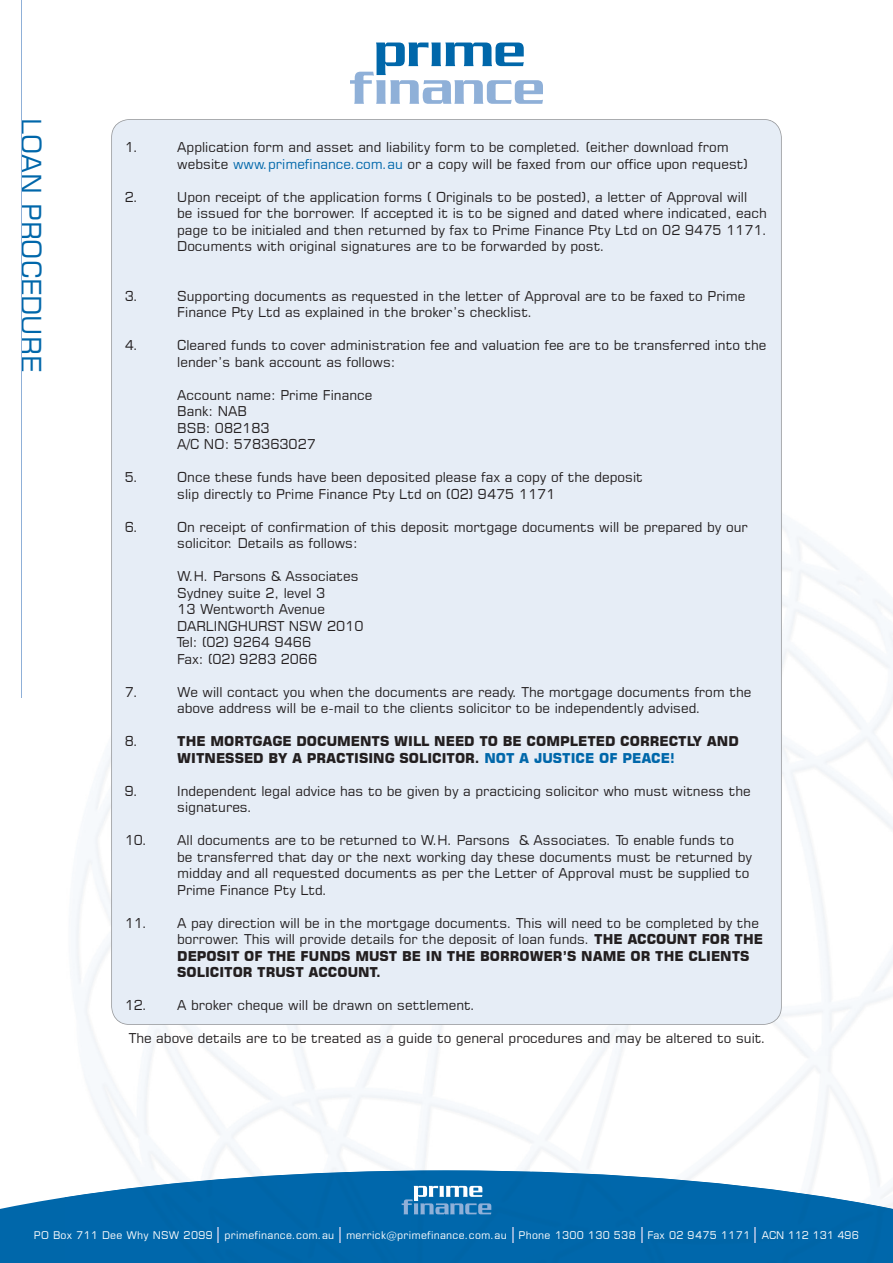
<style>
.page{position:relative;width:893px;height:1263px;background:#fff}
.page>*{position:absolute;margin:0;border:0;box-sizing:border-box;transform-origin:0 0}
.t1{font:27px "Square 721 BT";color:#0067aa}
.t2{font:13.5px/16.5px "Square 721 BT";color:#231f20}
.t3{font:700 13.5px/16.5px "Square 721 BT";color:#231f20}
.t4{font:10.5px "Square 721 BT";letter-spacing:.025em;color:#fff}
.s1{color:#0067aa}
.s2{font-weight:700}
</style>
<div class="page">
<svg style="left:0;top:1197px;width:65px;height:66px;fill:#0067aa"></svg>
<img style="left:65px;top:1170px;width:828px;height:93px">
<svg style="left:350px;top:43px;width:193px;height:61px"></svg>
<svg style="left:402px;top:1186px;width:89px;height:28px"></svg>
<svg style="left:218px;top:1228px;width:1px;height:15px"></svg>
<svg style="left:339px;top:1228px;width:2px;height:15px"></svg>
<svg style="left:512px;top:1228px;width:1px;height:15px"></svg>
<svg style="left:641px;top:1228px;width:1px;height:15px"></svg>
<svg style="left:754px;top:1228px;width:1px;height:15px"></svg>
<div style="left:111px;top:119px;width:671px;height:906px;background:#e6edf6"></div>
<hr style="left:21px;top:0;width:1px;height:697px;background:#8fb0d8">
<h1 class="t1" style="left:48px;top:118px;width:255px;rotate:90deg">LOAN PROCEDURE</h1>
<p class="t2" style="left:125px;top:139px;width:15px">1.</p>
<p class="t2" style="left:177px;top:139px;width:572px">Application form and asset and liability form to be completed. (either download from website <span class="s1">www.primefinance.com.au</span> or a copy will be faxed from our office upon request)</p>
<p class="t2" style="left:125px;top:188px;width:15px">2.</p>
<p class="t2" style="left:177px;top:188px;width:591px">Upon receipt of the application forms ( Originals to be posted), a letter of Approval will<br>be issued for the borrower. If accepted it is to be signed and dated where indicated, each page to be initialed and then returned by fax to Prime Finance Pty Ltd on 02 9475 1171.<br>Documents with original signatures are to be forwarded by post.</p>
<p class="t2" style="left:125px;top:287px;width:15px">3.</p>
<p class="t2" style="left:177px;top:287px;width:570px">Supporting documents as requested in the letter of Approval are to be faxed to Prime<br>Finance Pty Ltd as explained in the broker’s checklist.</p>
<p class="t2" style="left:125px;top:337px;width:15px">4.</p>
<p class="t2" style="left:177px;top:337px;width:591px">Cleared funds to cover administration fee and valuation fee are to be transferred into the lender’s bank account as follows:</p>
<p class="t2" style="left:177px;top:386px;width:197px">Account name: Prime Finance<br>Bank: NAB<br>BSB: 082183<br>A/C NO: 578363027</p>
<p class="t2" style="left:125px;top:469px;width:15px">5.</p>
<p class="t2" style="left:177px;top:469px;width:467px">Once these funds have been deposited please fax a copy of the deposit slip directly to Prime Finance Pty Ltd on (02) 9475 1171</p>
<p class="t2" style="left:125px;top:518px;width:15px">6.</p>
<p class="t2" style="left:177px;top:518px;width:572px">On receipt of confirmation of this deposit mortgage documents will be prepared by our solicitor. Details as follows:</p>
<p class="t2" style="left:177px;top:568px;width:188px">W.H. Parsons &amp; Associates<br>Sydney suite 2, level 3<br>13 Wentworth Avenue<br>DARLINGHURST NSW 2010<br>Tel: (02) 9264 9466<br>Fax: (02) 9283 2066</p>
<p class="t2" style="left:125px;top:683px;width:15px">7.</p>
<p class="t2" style="left:177px;top:683px;width:576px">We will contact you when the documents are ready. The mortgage documents from the above address will be e-mail to the clients solicitor to be independently advised.</p>
<p class="t2" style="left:125px;top:733px;width:15px">8.</p>
<p class="t3" style="left:177px;top:733px;width:563px">THE MORTGAGE DOCUMENTS WILL NEED TO BE COMPLETED CORRECTLY AND<br>WITNESSED BY A PRACTISING SOLICITOR. <span class="s1">NOT A JUSTICE OF PEACE!</span></p>
<p class="t2" style="left:125px;top:782px;width:15px">9.</p>
<p class="t2" style="left:177px;top:782px;width:575px">Independent legal advice has to be given by a practicing solicitor who must witness the signatures.</p>
<p class="t2" style="left:177px;top:832px;width:576px;text-indent:-53px">10. All documents are to be returned to W.H. Parsons &amp; Associates. To enable funds to be transferred that day or the next working day these documents must be returned by midday and all requested documents as per the Letter of Approval must be supplied to Prime Finance Pty Ltd.</p>
<p class="t2" style="left:177px;top:914px;width:587px;text-indent:-53px">11. A pay direction will be in the mortgage documents. This will need to be completed by the borrower. This will provide details for the deposit of loan funds. <span class="s2">THE ACCOUNT FOR THE DEPOSIT OF THE FUNDS MUST BE IN THE BORROWER’S NAME OR THE CLIENTS SOLICITOR TRUST ACCOUNT.</span></p>
<p class="t2" style="left:125px;top:997px;width:352px">12. A broker cheque will be drawn on settlement.</p>
<p class="t2" style="left:129px;top:1030px;width:638px">The above details are to be treated as a guide to general procedures and may be altered to suit.</p>
<p class="t4" style="left:34px;top:1229px;width:826px">PO Box 711 Dee Why NSW 2099 primefinance.com.au merrick@primefinance.com.au Phone 1300 130 538 Fax 02 9475 1171 ACN 112 131 496</p>
</div>
